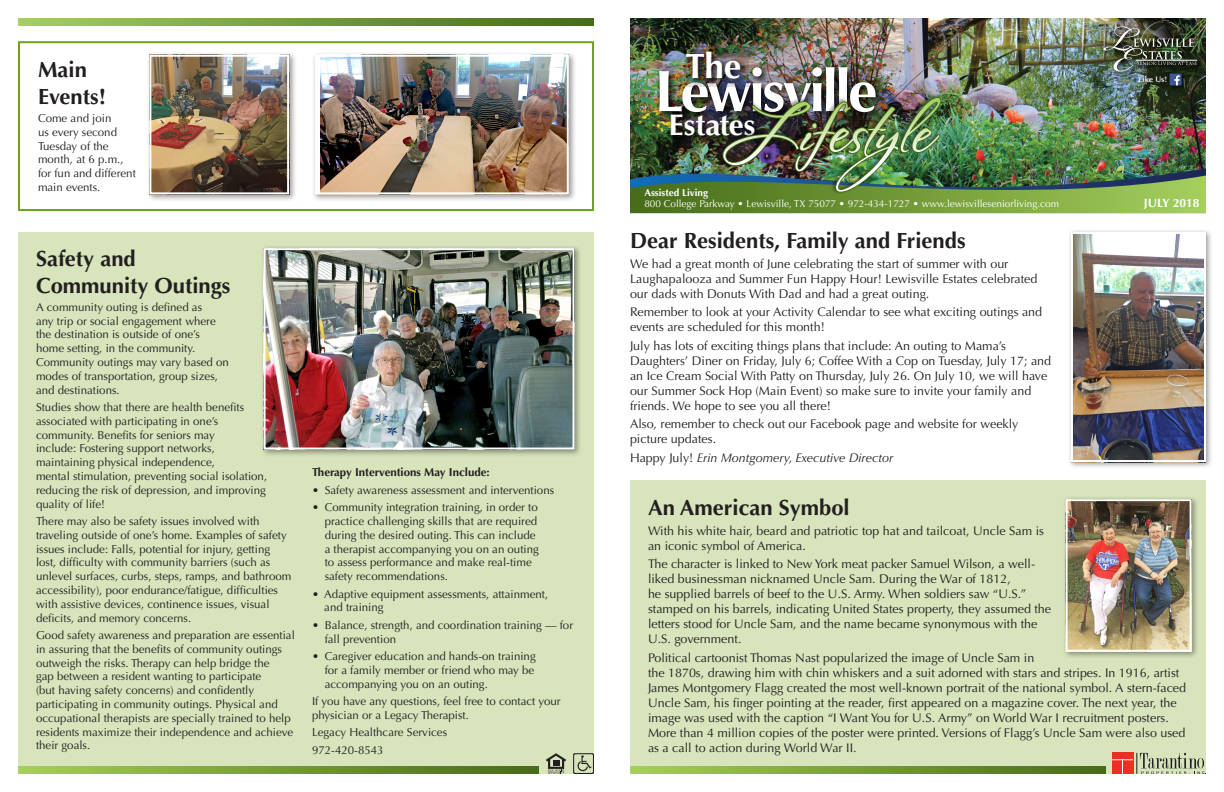
<style>
.page{position:relative;width:1224px;height:792px;background:#fff}
.page>*{position:absolute;margin:0;border:0;box-sizing:border-box;transform-origin:0 0}
.t1{font:700 58.5px "Optima LT Std";letter-spacing:-.05em;color:#fff}
.t2{font:700 35.2px "Optima LT Std";color:#fff}
.t3{font:700 29.9px "Optima LT Std";letter-spacing:-.005em;color:#fff}
.t4{font:700 22px/26.4px "Optima LT Std";color:#231f20}
.t5{font:12.5px/15px "Optima LT Std";color:#231f20}
.t6{font:italic 12.5px "Optima LT Std";color:#231f20}
.t7{font:700 12px "Optima LT Std";color:#fff}
.t8{font:11.5px/13.8px "Optima LT Std";color:#231f20}
.t9{font:700 11.5px "Optima LT Std";color:#231f20}
.t10{font:10px "Optima LT Std";color:#fff}
.t11{font:700 10px "Optima LT Std";color:#fff}
.t12{font:600 8px "Optima LT Std";color:#fff}
.s1{font-style:normal}
</style>
<div class="page">
<img style="left:630px;top:18px;width:576px;height:78px">
<img style="left:657px;top:65px;width:226px;height:31px">
<img style="left:684px;top:49px;width:65px;height:38px">
<img style="left:715px;top:90px;width:230px;height:6px">
<img style="left:630px;top:96px;width:576px;height:117px">
<img style="left:1100px;top:23px;width:104px;height:55px">
<img style="left:1136px;top:85px;width:30px;height:6px">
<img style="left:1166px;top:85px;width:22px;height:8px">
<img style="left:1103px;top:26px;width:94px;height:59px">
<div style="left:630px;top:481px;width:576px;height:293px;background:#d7e4bc"></div>
<div style="left:18px;top:232px;width:576px;height:542px;background:#d7e4bc"></div>
<div style="left:18px;top:41px;width:576px;height:170px;border:2px solid #6ea516"></div>
<div style="left:146px;top:51px;width:151px;height:151px;background:#231f20;opacity:.45"></div>
<img style="left:152px;top:58px;width:134px;height:133px">
<div style="left:149px;top:55px;width:140px;height:139px;border:2px solid #fff"></div>
<div style="left:260px;top:245px;width:322px;height:212px;background:#231f20;opacity:.45"></div>
<img style="left:267px;top:251px;width:305px;height:196px">
<div style="left:264px;top:248px;width:311px;height:202px;border:2px solid #fff"></div>
<div style="left:1062px;top:496px;width:137px;height:164px;background:#231f20;opacity:.45"></div>
<img style="left:1069px;top:502px;width:120px;height:147px">
<div style="left:1066px;top:499px;width:126px;height:153px;border:2px solid #fff"></div>
<div style="left:1068px;top:229px;width:146px;height:240px;background:#231f20;opacity:.45"></div>
<img style="left:1074px;top:235px;width:129px;height:224px">
<div style="left:1071px;top:232px;width:135px;height:230px;border:2px solid #fff"></div>
<div style="left:312px;top:51px;width:265px;height:151px;background:#231f20;opacity:.45"></div>
<img style="left:320px;top:58px;width:246px;height:133px">
<div style="left:315px;top:55px;width:254px;height:139px;border:2px solid #fff"></div>
<svg style="left:18px;top:18px;width:576px;height:7px;background:#749c3a"></svg>
<svg style="left:630px;top:767px;width:475px;height:7px;background:#749c3a"></svg>
<svg style="left:18px;top:767px;width:521px;height:7px;background:#749c3a"></svg>
<svg style="left:546px;top:753px;width:20px;height:21px"></svg>
<svg style="left:573px;top:753px;width:21px;height:21px"></svg>
<svg style="left:1112px;top:753px;width:94px;height:22px"></svg>
<h3 class="t4" style="left:38px;top:57px;width:70px">Main<br>Events!</h3>
<p class="t8" style="left:38px;top:111px;width:99px">Come and join<br>us every second<br>Tuesday of the month, at 6 p.m., for fun and different main events.</p>
<h3 class="t4" style="left:36px;top:246px;width:196px">Safety and<br>Community Outings</h3>
<p class="t8" style="left:36px;top:300px;width:195px">A community outing is defined as<br>any trip or social engagement where the destination is outside of one’s home setting, in the community.<br>Community outings may vary based on modes of transportation, group sizes, and destinations.</p>
<p class="t8" style="left:36px;top:400px;width:233px">Studies show that there are health benefits associated with participating in one’s community. Benefits for seniors may<br>include: Fostering support networks, maintaining physical independence,<br>mental stimulation, preventing social isolation, reducing the risk of depression, and improving quality of life!</p>
<p class="t8" style="left:36px;top:514px;width:257px">There may also be safety issues involved with traveling outside of one’s home. Examples of safety issues include: Falls, potential for injury, getting lost, difficulty with community barriers (such as unlevel surfaces, curbs, steps, ramps, and bathroom accessibility), poor endurance/fatigue, difficulties with assistive devices, continence issues, visual deficits, and memory concerns.</p>
<p class="t8" style="left:36px;top:628px;width:260px">Good safety awareness and preparation are essential in assuring that the benefits of community outings outweigh the risks. Therapy can help bridge the<br>gap between a resident wanting to participate<br>(but having safety concerns) and confidently participating in community outings. Physical and occupational therapists are specially trained to help residents maximize their independence and achieve their goals.</p>
<p class="t9" style="left:312px;top:466px;width:179px">Therapy Interventions May Include:</p>
<p class="t8" style="left:312px;top:483px;width:244px">• Safety awareness assessment and interventions</p>
<p class="t8" style="left:325px;top:501px;width:216px;text-indent:-13px">• Community integration training, in order to practice challenging skills that are required during the desired outing. This can include a therapist accompanying you on an outing to assess performance and make real-time safety recommendations.</p>
<p class="t8" style="left:324px;top:587px;width:225px;text-indent:-12px">• Adaptive equipment assessments, attainment, and training</p>
<p class="t8" style="left:325px;top:618px;width:250px;text-indent:-13px">• Balance, strength, and coordination training — for fall prevention</p>
<p class="t8" style="left:325px;top:649px;width:213px;text-align:justify;text-indent:-13px">• Caregiver education and hands-on training for a family member or friend who may be accompanying you on an outing.</p>
<p class="t8" style="left:312px;top:694px;width:250px">If you have any questions, feel free to contact your physician or a Legacy Therapist.</p>
<p class="t8" style="left:312px;top:724px;width:137px;line-height:17.4px">Legacy Healthcare Services<br>972-420-8543</p>
<h2 class="t2" style="left:685px;top:45px;width:57px">The</h2>
<h3 class="t3" style="left:669px;top:107px;width:88px">Estates</h3>
<h1 class="t1" style="left:654px;top:57px;width:224px">Lewisville</h1>
<p class="t11" style="left:644px;top:187px;width:65px">Assisted Living</p>
<p class="t10" style="left:644px;top:198px;width:416px">800 College Parkway • Lewisville, TX 75077 • 972-434-1727 • www.lewisvilleseniorliving.com</p>
<h3 class="t4" style="left:630px;top:228px;width:337px">Dear Residents, Family and Friends</h3>
<p class="t5" style="left:630px;top:256px;width:409px">We had a great month of June celebrating the start of summer with our<br>Laughapalooza and Summer Fun Happy Hour! Lewisville Estates celebrated our dads with Donuts With Dad and had a great outing.</p>
<p class="t5" style="left:630px;top:305px;width:414px">Remember to look at your Activity Calendar to see what exciting outings and events are scheduled for this month!</p>
<p class="t5" style="left:630px;top:338px;width:423px">July has lots of exciting things plans that include: An outing to Mama’s Daughters’ Diner on Friday, July 6; Coffee With a Cop on Tuesday, July 17; and an Ice Cream Social With Patty on Thursday, July 26. On July 10, we will have our Summer Sock Hop (Main Event) so make sure to invite your family and friends. We hope to see you all there!</p>
<p class="t5" style="left:630px;top:417px;width:390px">Also, remember to check out our Facebook page and website for weekly picture updates.</p>
<p class="t6" style="left:630px;top:450px;width:265px"><span class="s1">Happy July!</span> Erin Montgomery, Executive Director</p>
<p class="t12" style="left:1139px;top:75px;width:29px">Like Us!</p>
<p class="t7" style="left:1144px;top:196px;width:57px">JULY 2018</p>
<h3 class="t4" style="left:648px;top:495px;width:203px">An American Symbol</h3>
<p class="t5" style="left:648px;top:523px;width:398px">With his white hair, beard and patriotic top hat and tailcoat, Uncle Sam is an iconic symbol of America.</p>
<p class="t5" style="left:648px;top:557px;width:405px">The character is linked to New York meat packer Samuel Wilson, a well&shy;liked businessman nicknamed Uncle Sam. During the War of 1812,<br>he supplied barrels of beef to the U.S. Army. When soldiers saw “U.S.” stamped on his barrels, indicating United States property, they assumed the letters stood for Uncle Sam, and the name became synonymous with the U.S. government.</p>
<p class="t5" style="left:648px;top:650px;width:540px">Political cartoonist Thomas Nast popularized the image of Uncle Sam in<br>the 1870s, drawing him with chin whiskers and a suit adorned with stars and stripes. In 1916, artist James Montgomery Flagg created the most well-known portrait of the national symbol. A stern-faced Uncle Sam, his finger pointing at the reader, first appeared on a magazine cover. The next year, the image was used with the caption “I Want You for U.S. Army” on World War I recruitment posters.<br>More than 4 million copies of the poster were printed. Versions of Flagg’s Uncle Sam were also used as a call to action during World War II.</p>
</div>
